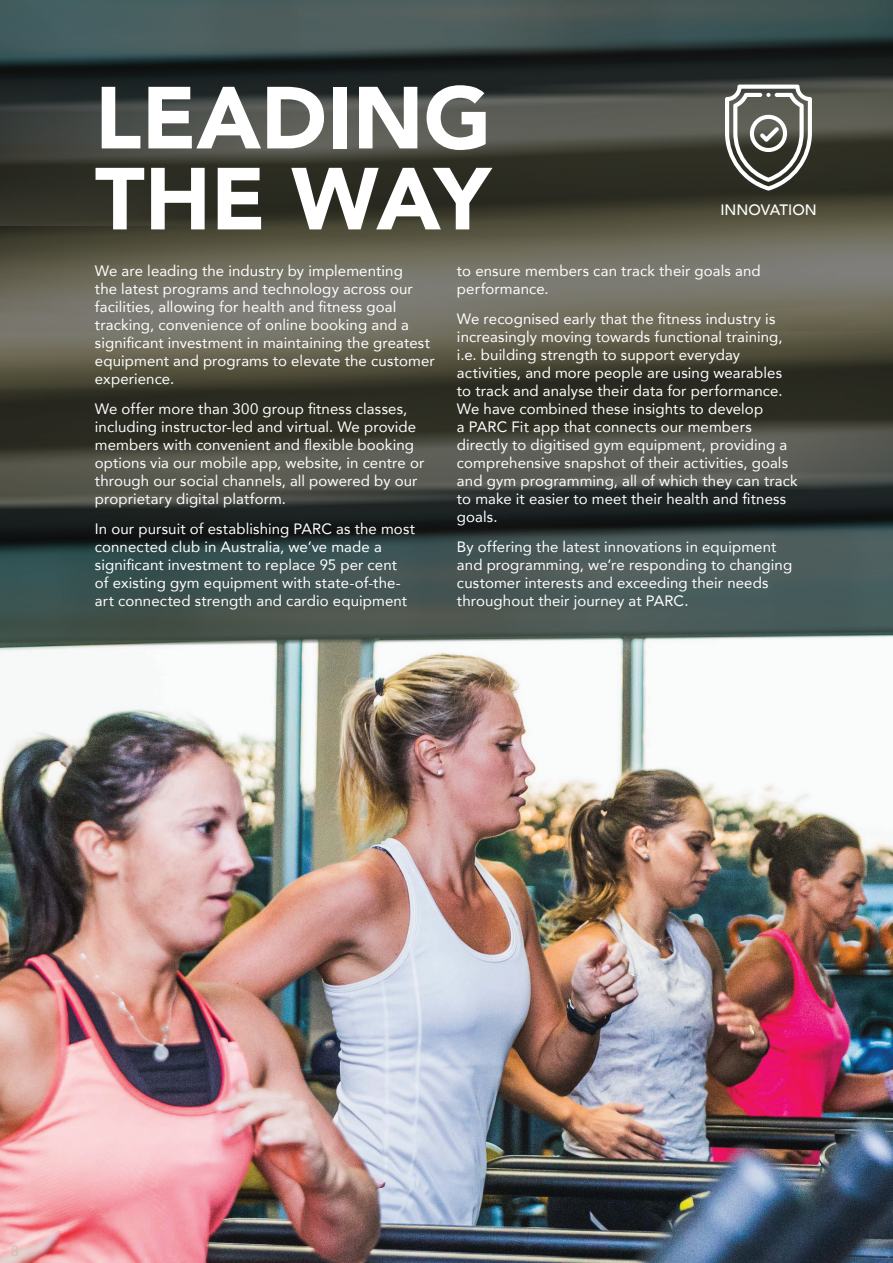
<style>
.page{position:relative;width:893px;height:1263px;background:#fff}
.page>*{position:absolute;margin:0;border:0;box-sizing:border-box;transform-origin:0 0}
.t1{font:900 87px/81px "Avenir";color:#fff}
.t2{font:15px/18px "Avenir";letter-spacing:.005em;color:#fff}
.t3{font:500 15px "Avenir";letter-spacing:.005em;color:#fff}
.t4{font:14.7px "Avenir";color:#cac2b7}
</style>
<div class="page">
<img style="left:0;top:0;width:893px;height:1263px">
<svg style="left:725px;top:85px;width:87px;height:106px"></svg>
<h1 class="t1" style="left:95px;top:75px;width:398px">LEADING<br>THE WAY</h1>
<p class="t3" style="left:720px;top:196px;width:98px">INNOVATION</p>
<p class="t2" style="left:95px;top:261px;width:341px">We are leading the industry by implementing<br>the latest programs and technology across our facilities, allowing for health and fitness goal tracking, convenience of online booking and a significant investment in maintaining the greatest equipment and programs to elevate the customer experience.</p>
<p class="t2" style="left:95px;top:399px;width:331px">We offer more than 300 group fitness classes, including instructor-led and virtual. We provide members with convenient and flexible booking options via our mobile app, website, in centre or through our social channels, all powered by our proprietary digital platform.</p>
<p class="t2" style="left:95px;top:519px;width:322px">In our pursuit of establishing PARC as the most connected club in Australia, we’ve made a significant investment to replace 95 per cent<br>of existing gym equipment with state-of-the&shy;art connected strength and cardio equipment</p>
<p class="t2" style="left:457px;top:261px;width:305px">to ensure members can track their goals and performance.</p>
<p class="t2" style="left:457px;top:309px;width:342px">We recognised early that the fitness industry is increasingly moving towards functional training, i.e. building strength to support everyday activities, and more people are using wearables to track and analyse their data for performance.<br>We have combined these insights to develop<br>a PARC Fit app that connects our members directly to digitised gym equipment, providing a comprehensive snapshot of their activities, goals and gym programming, all of which they can track to make it easier to meet their health and fitness goals.</p>
<p class="t2" style="left:457px;top:537px;width:337px">By offering the latest innovations in equipment and programming, we’re responding to changing customer interests and exceeding their needs throughout their journey at PARC.</p>
<p class="t4" style="left:11px;top:1239px;width:10px">8</p>
</div>
